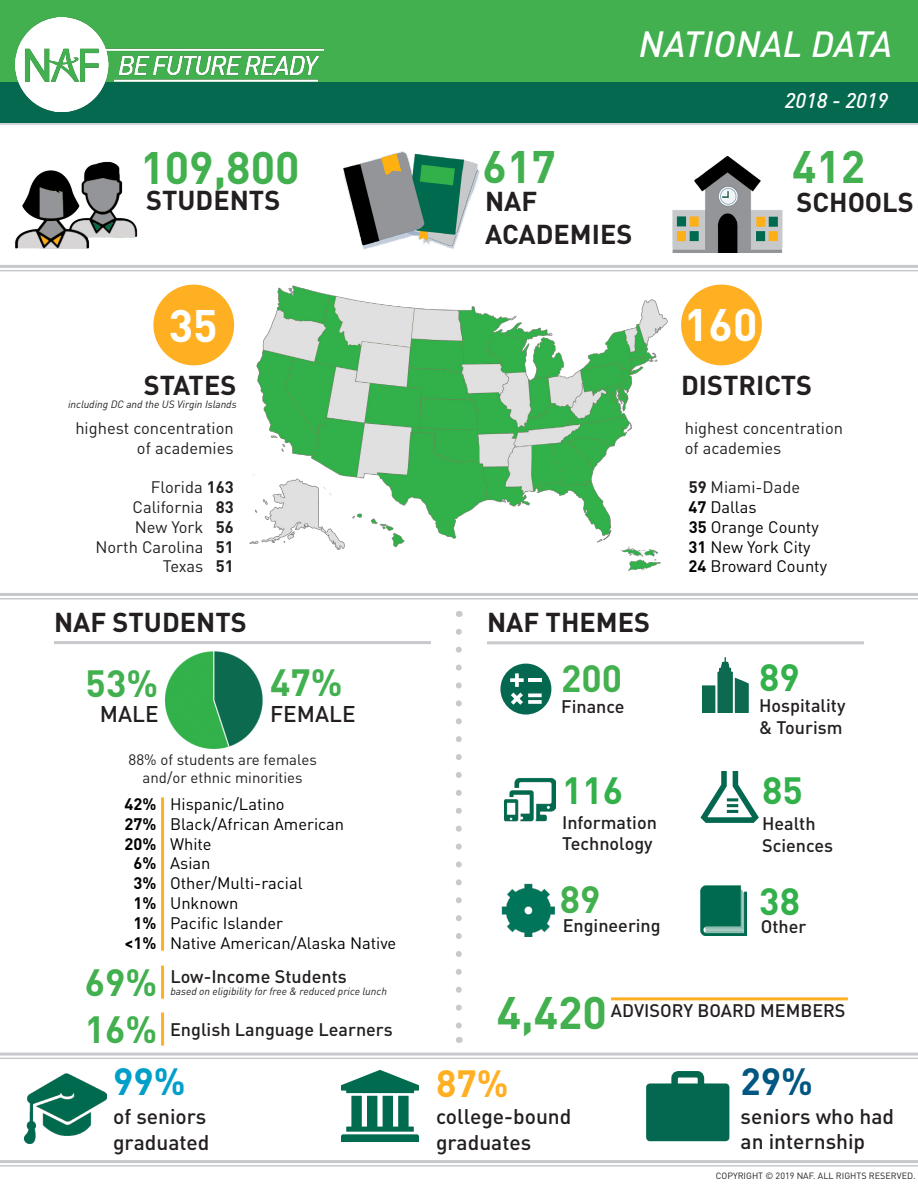
<style>
.page{position:relative;width:918px;height:1188px;background:#fff}
.page>*{position:absolute;margin:0;border:0;box-sizing:border-box;transform-origin:0 0}
.t1{font:700 45px "DINOT";color:#42b04f}
.t2{font:700 45px "DINOT";color:#fff}
.t3{font:700 37.5px "DINOT";color:#42b04f}
.t4{font:700 37.5px "DINOT";color:#32b04a}
.t5{font:700 37.5px "DINOT";color:#ffaf22}
.t6{font:700 37.5px "DINOT";color:#005782}
.t7{font:700 37.5px "DINOT";color:#009fca}
.t8{font:italic 500 36px "DINOT";letter-spacing:.01em;color:#fff}
.t9{font:700 27px/32.4px "DINOT";color:#231f20}
.t10{font:500 22.5px "DINOT";color:#231f20}
.t11{font:500 21px/25.2px "DINOT";color:#231f20}
.t12{font:italic 500 21px "DINOT";color:#fff}
.t13{font:500 18px/21.6px "DINOT";color:#231f20}
.t14{font:16.5px/19.8px "DINOT";color:#231f20;text-align:right}
.t15{font:16.5px/19.8px "DINOT";color:#000}
.t16{font:16.5px "DINOT";color:#040503}
.t17{font:700 16.5px/19.8px "DINOT";color:#000;text-align:center}
.t18{font:15px/18px "DINOT";color:#231f20;text-align:center}
.t19{font:italic 10.5px "DINOT";color:#231f20}
.t20{font:9px "DINOT";color:#231f20}
.s1{font-weight:700}
</style>
<div class="page">
<img style="left:249px;top:285px;width:419px;height:286px">
<img style="left:15px;top:161px;width:123px;height:88px">
<hr style="left:0;top:122px;width:918px;height:3px;background:#d0d2d5">
<div style="left:0;top:0;width:918px;height:93px;background:#42b04f"></div>
<div style="left:0;top:82px;width:918px;height:41px;background:#05694f"></div>
<svg style="left:456px;top:632px;width:6px;height:397px"></svg>
<hr style="left:0;top:265px;width:918px;height:3px;background:#c7c9cd">
<hr style="left:0;top:270px;width:918px;height:1px;background:#c7c9cd">
<div style="left:153px;top:285px;width:81px;height:80px;background:#ffaf22;border-radius:50%"></div>
<div style="left:681px;top:285px;width:81px;height:80px;background:#ffaf22;border-radius:50%"></div>
<img style="left:343px;top:151px;width:137px;height:99px">
<img style="left:672px;top:156px;width:111px;height:96px">
<hr style="left:0;top:593px;width:918px;height:3px;background:#c7c9cd">
<hr style="left:0;top:598px;width:918px;height:2px;background:#c7c9cd">
<img style="left:164px;top:651px;width:99px;height:98px">
<div style="left:500px;top:664px;width:51px;height:51px;background:#03684f;border-radius:50%"></div>
<svg style="left:528px;top:693px;width:14px;height:4px"></svg>
<svg style="left:528px;top:700px;width:14px;height:4px"></svg>
<svg style="left:511px;top:693px;width:12px;height:12px"></svg>
<svg style="left:510px;top:673px;width:14px;height:14px"></svg>
<hr style="left:528px;top:678px;width:14px;height:4px;background:#fff">
<svg style="left:701px;top:771px;width:58px;height:52px"></svg>
<img style="left:505px;top:778px;width:50px;height:44px">
<img style="left:701px;top:886px;width:46px;height:49px">
<hr style="left:611px;top:997px;width:237px;height:3px;background:#ffaf22">
<div style="left:646px;top:1083px;width:83px;height:58px;background:#03684f;border-radius:4px"></div>
<div style="left:671px;top:1071px;width:33px;height:28px;border:6px solid #03684f;border-radius:4px"></div>
<img style="left:24px;top:1073px;width:83px;height:70px">
<img style="left:342px;top:1070px;width:77px;height:72px">
<hr style="left:0;top:1053px;width:918px;height:3px;background:#c7c9cd">
<hr style="left:0;top:1058px;width:918px;height:1px;background:#c7c9cd">
<hr style="left:161px;top:966px;width:3px;height:33px;background:#ffaf22">
<img style="left:501px;top:883px;width:54px;height:54px">
<hr style="left:487px;top:641px;width:377px;height:3px;background:#c7c9cd">
<hr style="left:161px;top:797px;width:3px;height:154px;background:#ffaf22">
<hr style="left:161px;top:1013px;width:3px;height:33px;background:#ffaf22">
<hr style="left:54px;top:641px;width:377px;height:3px;background:#c7c9cd">
<hr style="left:0;top:1160px;width:918px;height:3px;background:#c7c9cd">
<hr style="left:0;top:1165px;width:918px;height:2px;background:#c7c9cd">
<img style="left:702px;top:657px;width:47px;height:55px">
<img style="left:16px;top:18px;width:307px;height:93px">
<p class="t1" style="left:140px;top:138px;width:161px">109,800</p>
<p class="t9" style="left:146px;top:183px;width:136px">STUDENTS</p>
<p class="t8" style="left:639px;top:22px;width:255px">NATIONAL DATA</p>
<p class="t12" style="left:785px;top:87px;width:105px">2018 - 2019</p>
<p class="t1" style="left:483px;top:138px;width:75px">617</p>
<p class="t9" style="left:485px;top:185px;width:149px">NAF<br>ACADEMIES</p>
<p class="t1" style="left:792px;top:137px;width:75px">412</p>
<p class="t9" style="left:797px;top:186px;width:119px">SCHOOLS</p>
<p class="t2" style="left:169px;top:296px;width:50px">35</p>
<p class="t2" style="left:684px;top:296px;width:75px">160</p>
<p class="t9" style="left:144px;top:368px;width:94px">STATES</p>
<p class="t9" style="left:681px;top:368px;width:133px">DISTRICTS</p>
<p class="t14" style="left:685px;top:418px;width:160px;text-align:left">highest concentration of academies</p>
<p class="t14" style="left:689px;top:477px;width:113px"><span class="s1">59</span> Miami-Dade</p>
<p class="t16" style="left:689px;top:497px;width:70px"><span class="s1">47</span> Dallas</p>
<p class="t16" style="left:689px;top:517px;width:131px"><span class="s1">35</span> Orange County</p>
<p class="t16" style="left:689px;top:536px;width:124px"><span class="s1">31</span> New York City</p>
<p class="t16" style="left:689px;top:556px;width:140px"><span class="s1">24</span> Broward County</p>
<p class="t19" style="left:68px;top:398px;width:170px">including DC and the US Virgin Islands</p>
<p class="t14" style="left:75px;top:418px;width:160px">highest concentration of academies</p>
<p class="t14" style="left:151px;top:477px;width:84px">Florida <span class="s1">163</span></p>
<p class="t14" style="left:133px;top:497px;width:103px">California <span class="s1">83</span></p>
<p class="t14" style="left:135px;top:517px;width:100px">New York <span class="s1">56</span></p>
<p class="t14" style="left:95px;top:536px;width:140px">North Carolina <span class="s1">51<br></span>Texas <span class="s1">51</span></p>
<p class="t9" style="left:54px;top:606px;width:194px">NAF STUDENTS</p>
<p class="t3" style="left:86px;top:659px;width:74px">53%</p>
<p class="t3" style="left:270px;top:658px;width:74px">47%</p>
<p class="t9" style="left:487px;top:606px;width:165px">NAF THEMES</p>
<p class="t3" style="left:561px;top:654px;width:63px">200</p>
<p class="t10" style="left:100px;top:699px;width:60px">MALE</p>
<p class="t13" style="left:561px;top:695px;width:65px">Finance</p>
<p class="t10" style="left:270px;top:699px;width:87px">FEMALE</p>
<p class="t4" style="left:759px;top:653px;width:42px">89</p>
<p class="t13" style="left:759px;top:694px;width:88px">Hospitality &amp; Tourism</p>
<p class="t18" style="left:129px;top:750px;width:190px">88% of students are females and/or ethnic minorities</p>
<p class="t17" style="left:124px;top:794px;width:33px;text-align:left">42%<br>27%</p>
<p class="t17" style="left:124px;top:833px;width:33px">20%<br>6%<br>3%<br>1%</p>
<p class="t17" style="left:124px;top:912px;width:33px">1% &lt;1%</p>
<p class="t3" style="left:85px;top:958px;width:74px">69%</p>
<p class="t15" style="left:170px;top:794px;width:176px">Hispanic/Latino<br>Black/African American</p>
<p class="t15" style="left:170px;top:834px;width:43px">White<br>Asian</p>
<p class="t15" style="left:170px;top:873px;width:134px">Other/Multi-racial</p>
<p class="t15" style="left:170px;top:893px;width:70px">Unknown</p>
<p class="t15" style="left:170px;top:913px;width:115px">Pacific Islander</p>
<p class="t15" style="left:170px;top:933px;width:228px">Native American/Alaska Native</p>
<p class="t13" style="left:170px;top:965px;width:178px">Low-Income Students</p>
<p class="t19" style="left:170px;top:985px;width:218px">based on eligibility for free &amp; reduced price lunch</p>
<p class="t3" style="left:85px;top:1005px;width:74px">16%</p>
<p class="t13" style="left:170px;top:1018px;width:224px">English Language Learners</p>
<p class="t7" style="left:113px;top:1057px;width:74px">99%</p>
<p class="t11" style="left:113px;top:1104px;width:98px">of seniors graduated</p>
<p class="t4" style="left:562px;top:765px;width:63px">116</p>
<p class="t4" style="left:762px;top:766px;width:42px">85</p>
<p class="t13" style="left:562px;top:811px;width:96px">Information<br>Technology</p>
<p class="t13" style="left:762px;top:813px;width:73px">Health<br>Sciences</p>
<p class="t3" style="left:560px;top:875px;width:42px">89</p>
<p class="t4" style="left:759px;top:877px;width:42px">38</p>
<p class="t13" style="left:563px;top:914px;width:100px">Engineering</p>
<p class="t13" style="left:761px;top:915px;width:47px">Other</p>
<p class="t1" style="left:497px;top:984px;width:112px">4,420</p>
<p class="t13" style="left:611px;top:1000px;width:236px">ADVISORY BOARD MEMBERS</p>
<p class="t5" style="left:436px;top:1059px;width:74px">87%</p>
<p class="t6" style="left:741px;top:1057px;width:74px">29%</p>
<p class="t11" style="left:436px;top:1104px;width:137px">college-bound graduates</p>
<p class="t11" style="left:741px;top:1103px;width:155px">seniors who had an internship</p>
<p class="t20" style="left:716px;top:1170px;width:201px">COPYRIGHT © 2019 NAF. ALL RIGHTS RESERVED.</p>
</div>
